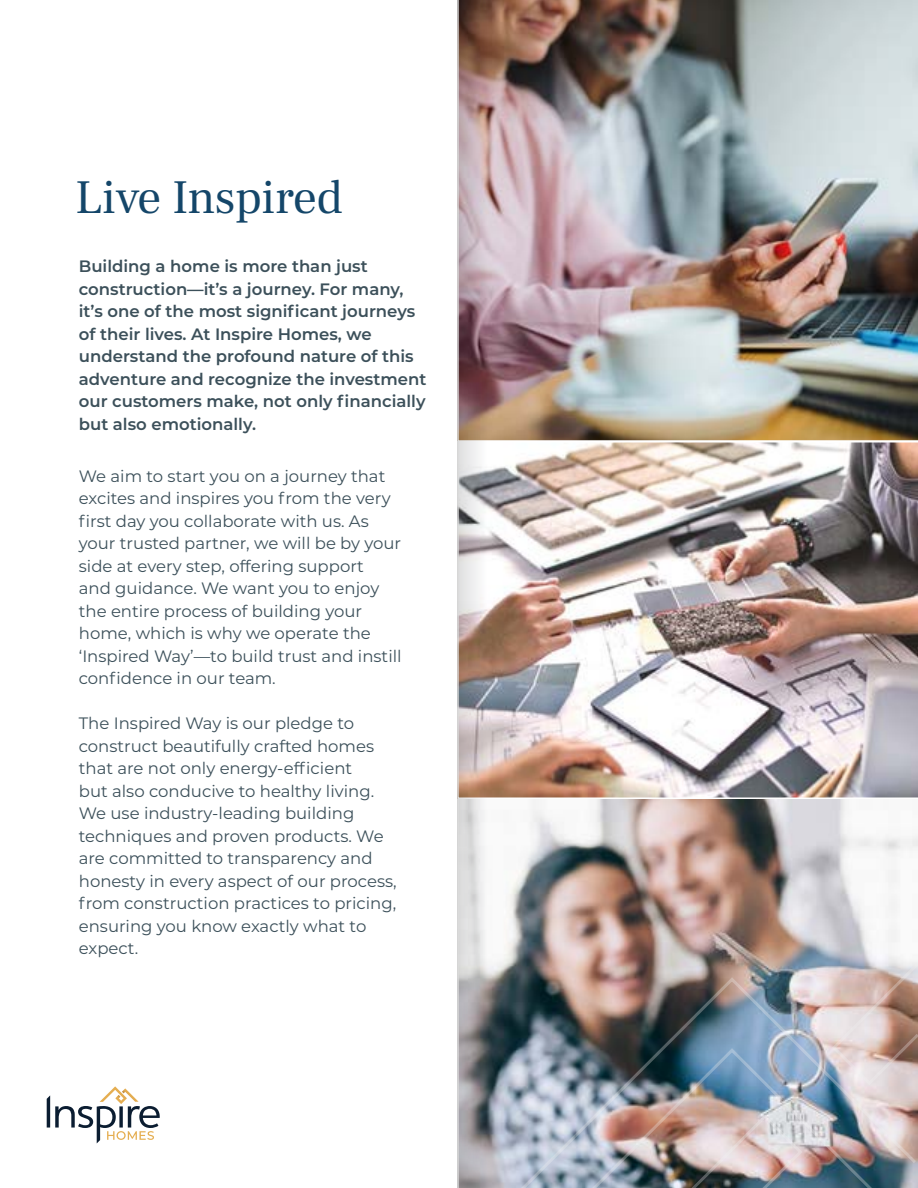
<style>
.page{position:relative;width:918px;height:1188px;background:#fff}
.page>*{position:absolute;margin:0;border:0;box-sizing:border-box;transform-origin:0 0}
.t1{font:48px "Frank Ruhl Libre";letter-spacing:-.01em;color:#144669}
.t2{font:16.5px/22.5px "Montserrat";color:#3c505a}
.t3{font:600 16.5px/22.5px "Montserrat";color:#3c505a}
</style>
<div class="page">
<img style="left:486px;top:0;width:432px;height:441px">
<img style="left:486px;top:799px;width:432px;height:389px">
<img style="left:486px;top:442px;width:432px;height:356px">
<img style="left:457px;top:0;width:29px;height:1188px">
<svg style="left:47px;top:1086px;width:113px;height:57px"></svg>
<svg style="left:507px;top:975px;width:70px;height:213px;background:#8894a0"></svg>
<img style="left:577px;top:960px;width:341px;height:228px">
<h1 class="t1" style="left:75px;top:168px;width:269px">Live Inspired</h1>
<p class="t3" style="left:79px;top:255px;width:349px">Building a home is more than just construction—it’s a journey. For many, it’s one of the most significant journeys of their lives. At Inspire Homes, we understand the profound nature of this adventure and recognize the investment our customers make, not only financially but also emotionally.</p>
<p class="t2" style="left:79px;top:464px;width:324px">We aim to start you on a journey that excites and inspires you from the very first day you collaborate with us. As your trusted partner, we will be by your side at every step, offering support<br>and guidance. We want you to enjoy the entire process of building your home, which is why we operate the ‘Inspired Way’—to build trust and instill confidence in our team.</p>
<p class="t2" style="left:79px;top:711px;width:319px">The Inspired Way is our pledge to construct beautifully crafted homes that are not only energy-efficient<br>but also conducive to healthy living.<br>We use industry-leading building techniques and proven products. We are committed to transparency and honesty in every aspect of our process, from construction practices to pricing, ensuring you know exactly what to expect.</p>
</div>
